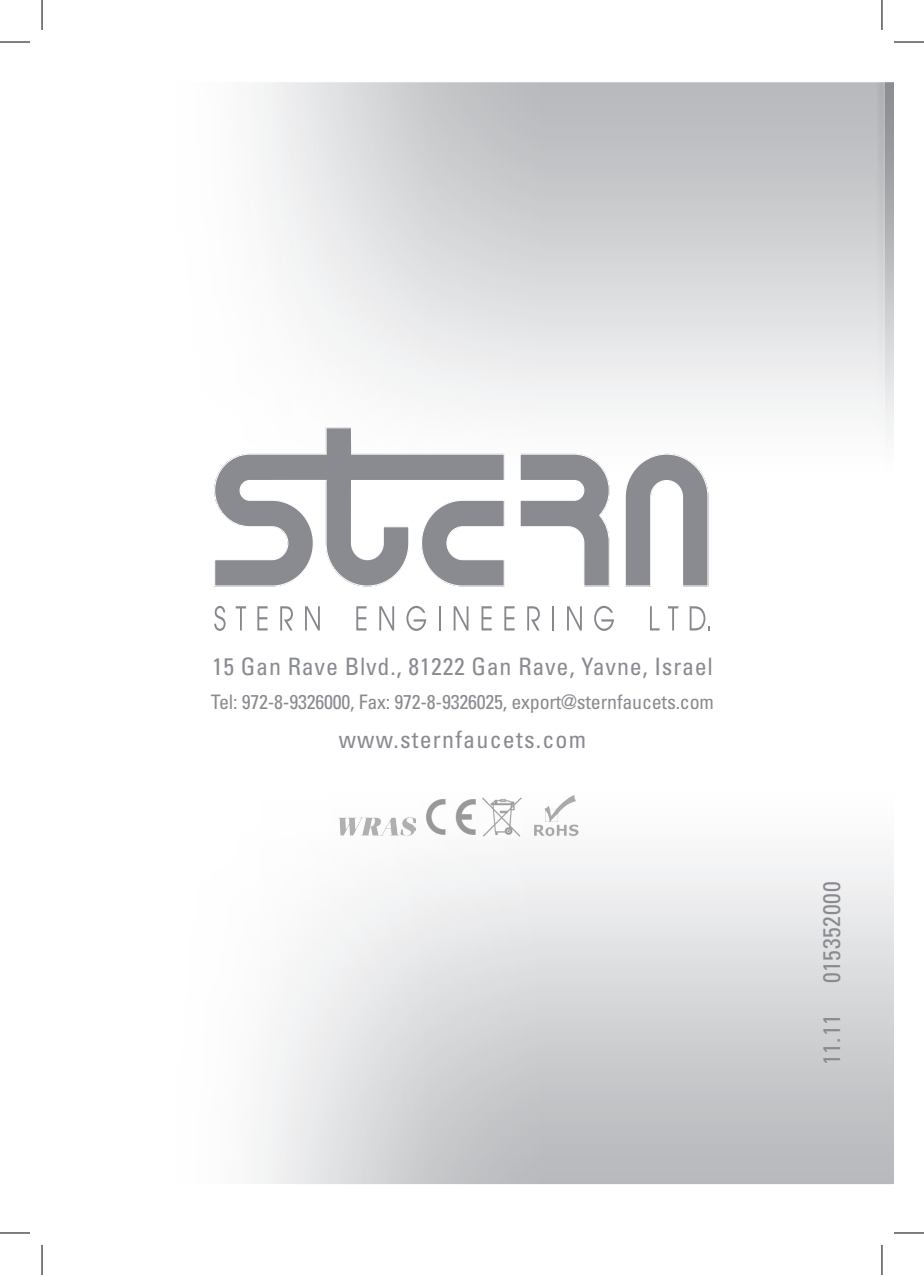
<style>
.page{position:relative;width:924px;height:1275px;background:#fff}
.page>*{position:absolute;margin:0;border:0;box-sizing:border-box;transform-origin:0 0}
.t1{font:condensed 24px "Univers";letter-spacing:.03em;color:#898b90}
.t2{font:condensed 24px "Univers";letter-spacing:.05em;color:#898b90}
.t3{font:condensed 20px "Univers";letter-spacing:-.01em;color:#898b90}
</style>
<div class="page">
<svg style="left:214px;top:606px;width:11px;height:25px"></svg>
<svg style="left:235px;top:606px;width:11px;height:24px"></svg>
<svg style="left:257px;top:606px;width:10px;height:24px"></svg>
<svg style="left:280px;top:606px;width:13px;height:24px"></svg>
<svg style="left:305px;top:606px;width:15px;height:24px"></svg>
<svg style="left:356px;top:606px;width:10px;height:24px"></svg>
<svg style="left:379px;top:606px;width:15px;height:24px"></svg>
<svg style="left:406px;top:606px;width:20px;height:25px"></svg>
<hr style="left:438px;top:606px;width:2px;height:24px;background:#86888d">
<svg style="left:453px;top:606px;width:15px;height:24px"></svg>
<svg style="left:481px;top:606px;width:10px;height:24px"></svg>
<svg style="left:504px;top:606px;width:10px;height:24px"></svg>
<svg style="left:527px;top:606px;width:12px;height:24px"></svg>
<hr style="left:551px;top:606px;width:2px;height:24px;background:#86888d">
<svg style="left:567px;top:606px;width:14px;height:24px"></svg>
<svg style="left:594px;top:606px;width:19px;height:25px"></svg>
<svg style="left:650px;top:606px;width:9px;height:24px"></svg>
<svg style="left:667px;top:606px;width:11px;height:24px"></svg>
<svg style="left:689px;top:606px;width:21px;height:24px"></svg>
<svg style="left:214px;top:426px;width:494px;height:161px"></svg>
<img style="left:426px;top:799px;width:49px;height:35px">
<img style="left:482px;top:797px;width:39px;height:40px">
<img style="left:530px;top:795px;width:56px;height:46px">
<img style="left:339px;top:817px;width:76px;height:20px">
<hr style="left:0;top:42px;width:30px;height:1px;background:#000">
<hr style="left:893px;top:42px;width:30px;height:1px;background:#000">
<hr style="left:0;top:1232px;width:30px;height:1px;background:#000">
<hr style="left:893px;top:1232px;width:30px;height:1px;background:#000">
<hr style="left:42px;top:0;width:1px;height:30px;background:#000">
<hr style="left:42px;top:1245px;width:1px;height:30px;background:#000">
<hr style="left:881px;top:0;width:1px;height:30px;background:#000">
<hr style="left:881px;top:1245px;width:1px;height:30px;background:#000">
<p class="t1" style="left:212px;top:651px;width:502px">15 Gan Rave Blvd., 81222 Gan Rave, Yavne, Israel</p>
<p class="t3" style="left:211px;top:689px;width:504px">Tel: 972-8-9326000, Fax: 972-8-9326025, export@sternfaucets.com</p>
<p class="t2" style="left:338px;top:724px;width:249px">www.sternfaucets.com</p>
<p class="t1" style="left:816px;top:983px;width:103px;rotate:-90deg">015352000</p>
<p class="t1" style="left:816px;top:1065px;width:52px;rotate:-90deg">11.11</p>
</div>
